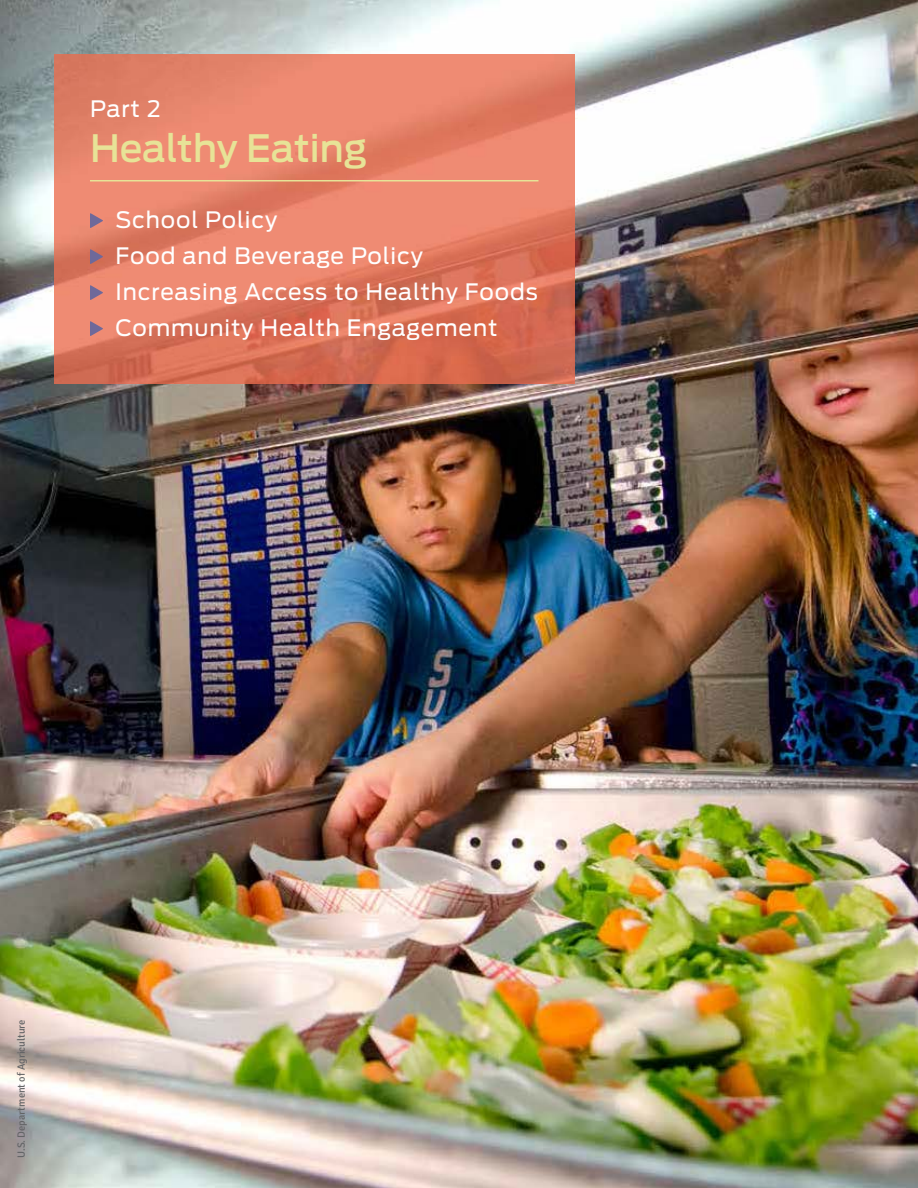
<style>
.page{position:relative;width:918px;height:1188px;background:#fff}
.page>*{position:absolute;margin:0;border:0;box-sizing:border-box;transform-origin:0 0}
.t1{font:500 37.5px "Antenna";color:#e7e397}
.t2{font:22.5px/36px "Antenna";letter-spacing:.04em;color:#fff}
.t3{font:10.5px "Signika";color:#636466}
</style>
<div class="page">
<img style="left:0;top:0;width:918px;height:1188px">
<img style="left:54px;top:54px;width:520px;height:330px">
<hr style="left:90px;top:180px;width:448px;height:1px;background:#e7e397">
<svg style="left:90px;top:213px;width:14px;height:15px"></svg>
<svg style="left:90px;top:249px;width:14px;height:15px"></svg>
<svg style="left:90px;top:285px;width:14px;height:15px"></svg>
<svg style="left:90px;top:321px;width:14px;height:15px"></svg>
<p class="t2" style="left:90px;top:91px;width:72px">Part 2</p>
<h1 class="t1" style="left:90px;top:126px;width:279px">Healthy Eating</h1>
<p class="t2" style="left:116px;top:202px;width:424px">School Policy<br>Food and Beverage Policy<br>Increasing Access to Healthy Foods<br>Community Health Engagement</p>
<p class="t3" style="left:15px;top:1158px;width:140px;rotate:-90deg">U.S. Department of Agriculture</p>
</div>
